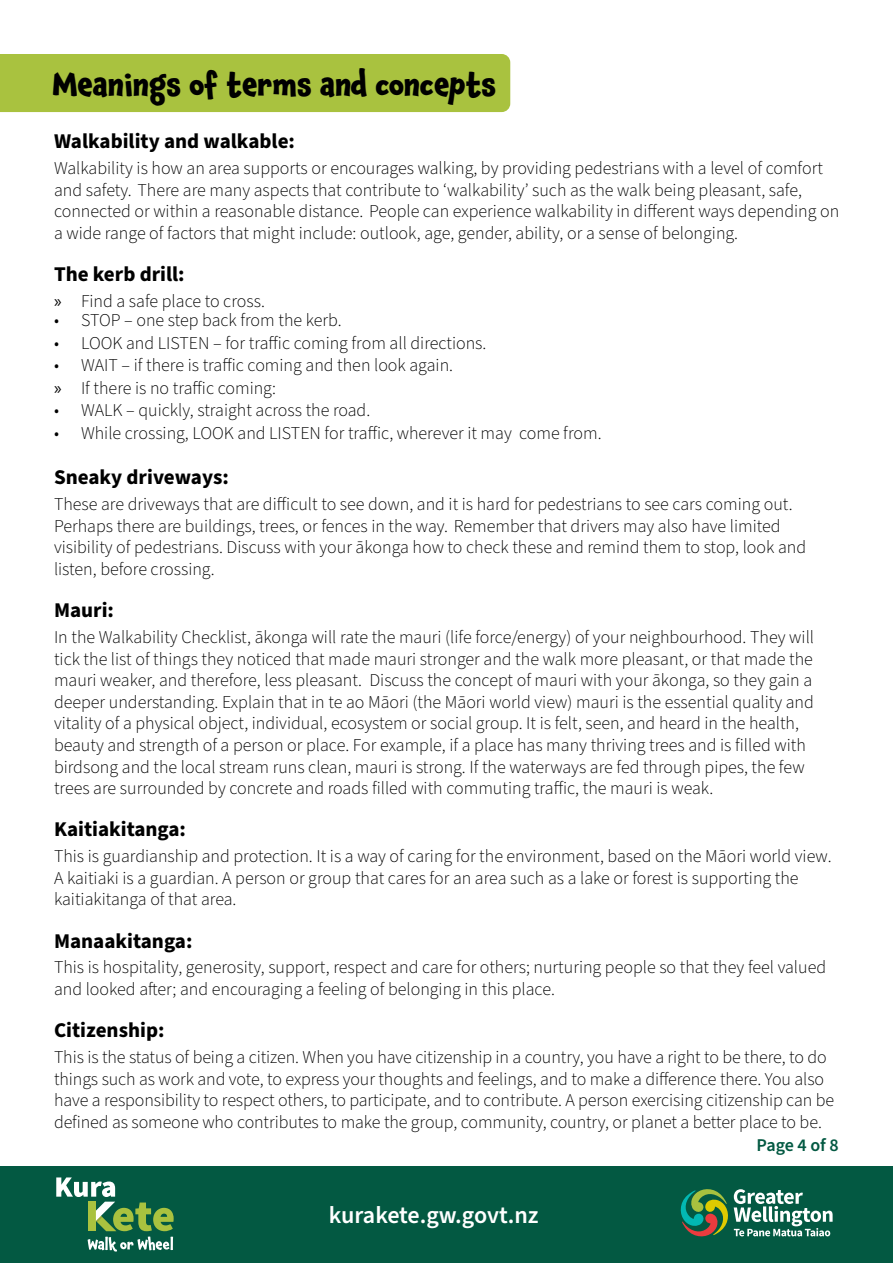
<style>
.page{position:relative;width:893px;height:1263px;background:#fff}
.page>*{position:absolute;margin:0;border:0;box-sizing:border-box;transform-origin:0 0}
.t1{font:700 30px "Chaloops";color:#000}
.t2{font:600 24px "Source Sans Pro";letter-spacing:-.01em;color:#fff}
.t3{font:700 21px "Source Sans Pro";color:#000}
.t4{font:300 18px/21.6px "Source Sans Pro";color:#000}
.t5{font:600 18px "Source Sans Pro";letter-spacing:-.01em;color:#035942}
.s1{font-family:"Myriad Pro";font-weight:400}
</style>
<div class="page">
<div style="left:0;top:54px;width:510px;height:58px;background:#a9c23f"></div>
<div style="left:0;top:1166px;width:893px;height:97px;background:#035942"></div>
<svg style="left:56px;top:1177px;width:118px;height:75px"></svg>
<svg style="left:680px;top:1189px;width:153px;height:48px"></svg>
<h1 class="t1" style="left:53px;top:59px;width:445px">Meanings of terms and concepts</h1>
<p class="t3" style="left:54px;top:127px;width:243px">Walkability and walkable:</p>
<p class="t4" style="left:54px;top:158px;width:787px">Walkability is how an area supports or encourages walking, by providing pedestrians with a level of comfort and safety. There are many aspects that contribute to ‘walkability’ such as the walk being pleasant, safe, connected or within a reasonable distance. People can experience walkability in different ways depending on a wide range of factors that might include: outlook, age, gender, ability, or a sense of belonging.</p>
<p class="t3" style="left:54px;top:260px;width:132px">The kerb drill:</p>
<p class="t4" style="left:54px;top:291px;width:212px"><span class="s1">»</span> Find a safe place to cross.</p>
<p class="t4" style="left:54px;top:310px;width:289px">• STOP – one step back from the kerb.</p>
<p class="t4" style="left:54px;top:333px;width:434px">• LOOK and LISTEN – for traffic coming from all directions.</p>
<p class="t4" style="left:54px;top:355px;width:401px;line-height:22.5px">• WAIT – if there is traffic coming and then look again. <span class="s1">»</span> If there is no traffic coming:</p>
<p class="t4" style="left:54px;top:400px;width:318px">• WALK – quickly, straight across the road.</p>
<p class="t4" style="left:54px;top:423px;width:549px">• While crossing, LOOK and LISTEN for traffic, wherever it may come from.</p>
<p class="t3" style="left:54px;top:463px;width:176px">Sneaky driveways:</p>
<p class="t4" style="left:54px;top:494px;width:754px">These are driveways that are difficult to see down, and it is hard for pedestrians to see cars coming out.<br>Perhaps there are buildings, trees, or fences in the way. Remember that drivers may also have limited visibility of pedestrians. Discuss with your ākonga how to check these and remind them to stop, look and listen, before crossing.</p>
<p class="t3" style="left:54px;top:596px;width:62px">Mauri:</p>
<p class="t4" style="left:54px;top:627px;width:762px">In the Walkability Checklist, ākonga will rate the mauri (life force/energy) of your neighbourhood. They will tick the list of things they noticed that made mauri stronger and the walk more pleasant, or that made the mauri weaker, and therefore, less pleasant. Discuss the concept of mauri with your ākonga, so they gain a deeper understanding. Explain that in te ao Māori (the Māori world view) mauri is the essential quality and vitality of a physical object, individual, ecosystem or social group. It is felt, seen, and heard in the health, beauty and strength of a person or place. For example, if a place has many thriving trees and is filled with birdsong and the local stream runs clean, mauri is strong. If the waterways are fed through pipes, the few trees are surrounded by concrete and roads filled with commuting traffic, the mauri is weak.</p>
<p class="t3" style="left:54px;top:815px;width:134px">Kaitiakitanga:</p>
<p class="t4" style="left:54px;top:846px;width:779px">This is guardianship and protection. It is a way of caring for the environment, based on the Māori world view.<br>A kaitiaki is a guardian. A person or group that cares for an area such as a lake or forest is supporting the kaitiakitanga of that area.</p>
<p class="t3" style="left:54px;top:926px;width:140px">Manaakitanga:</p>
<p class="t4" style="left:54px;top:957px;width:774px">This is hospitality, generosity, support, respect and care for others; nurturing people so that they feel valued and looked after; and encouraging a feeling of belonging in this place.</p>
<p class="t3" style="left:54px;top:1016px;width:112px">Citizenship:</p>
<p class="t4" style="left:54px;top:1047px;width:782px">This is the status of being a citizen. When you have citizenship in a country, you have a right to be there, to do things such as work and vote, to express your thoughts and feelings, and to make a difference there. You also have a responsibility to respect others, to participate, and to contribute. A person exercising citizenship can be defined as someone who contributes to make the group, community, country, or planet a better place to be.</p>
<h2 class="t2" style="left:329px;top:1198px;width:211px">kurakete.gw.govt.nz</h2>
<p class="t5" style="left:757px;top:1133px;width:84px">Page 4 of 8</p>
</div>
